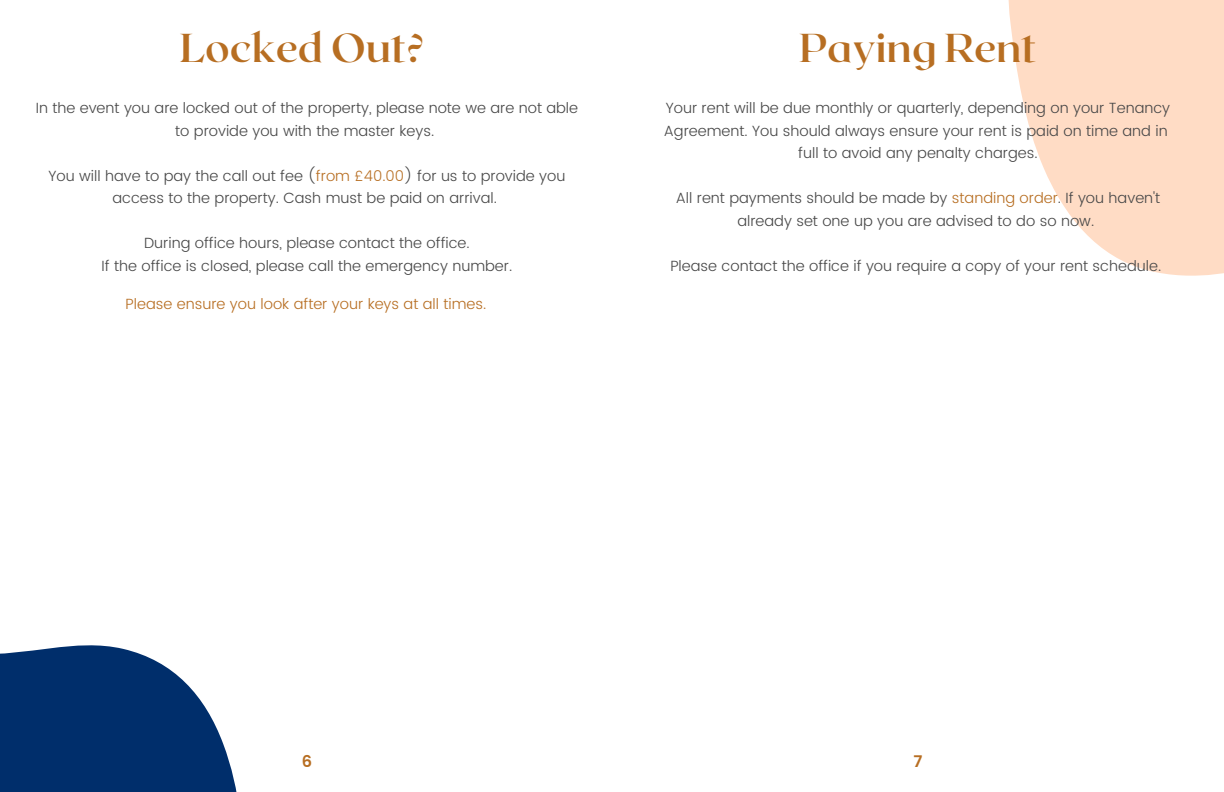
<style>
.page{position:relative;width:1224px;height:792px;background:#fff}
.page>*{position:absolute;margin:0;border:0;box-sizing:border-box;transform-origin:0 0}
.t1{font:700 40.3px "Roxborough CF";color:#b76e22}
.t2{font:600 16.2px "Poppins";color:#b76e22}
.t3{font:300 14.8px/22.5px "Poppins";color:#474747;text-align:center}
.t4{font:300 14.8px "Poppins";color:#b76e22}
.s1{color:#b76e22}
</style>
<div class="page">
<svg style="left:0;top:645px;width:237px;height:147px;fill:#002e6b"></svg>
<svg style="left:1008px;top:0;width:216px;height:276px;fill:#ffdcc5"></svg>
<h1 class="t1" style="left:180px;top:21px;width:246px">Locked Out?</h1>
<p class="t3" style="left:36px;top:97px;width:544px">In the event you are locked out of the property, please note we are not able to provide you with the master keys.</p>
<p class="t3" style="left:48px;top:164px;width:518px">You will have to pay the call out fee (<span class="s1">from £40.00</span>) for us to provide you access to the property. Cash must be paid on arrival.</p>
<p class="t3" style="left:102px;top:232px;width:412px">During office hours, please contact the office.<br>If the office is closed, please call the emergency number.</p>
<p class="t4" style="left:126px;top:295px;width:362px">Please ensure you look after your keys at all times.</p>
<h1 class="t1" style="left:799px;top:21px;width:239px">Paying Rent</h1>
<p class="t3" style="left:664px;top:97px;width:508px">Your rent will be due monthly or quarterly, depending on your Tenancy<br>Agreement. You should always ensure your rent is paid on time and in full to avoid any penalty charges.</p>
<p class="t3" style="left:676px;top:187px;width:486px">All rent payments should be made by <span class="s1">standing order</span>. If you haven't already set one up you are advised to do so now.</p>
<p class="t3" style="left:670px;top:254px;width:492px">Please contact the office if you require a copy of your rent schedule.</p>
<p class="t2" style="left:302px;top:752px;width:12px">6</p>
<p class="t2" style="left:913px;top:752px;width:11px">7</p>
</div>
